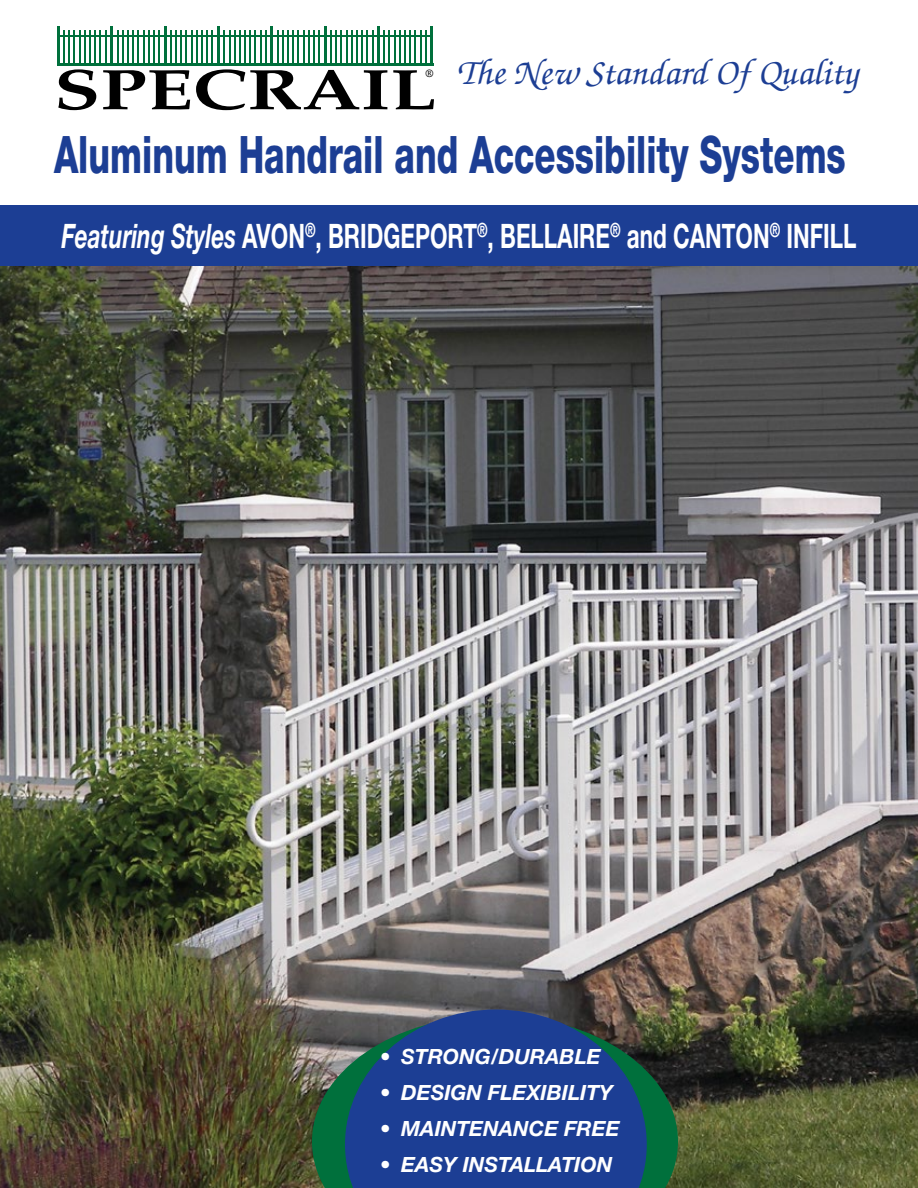
<style>
.page{position:relative;width:918px;height:1188px;background:#fff}
.page>*{position:absolute;margin:0;border:0;box-sizing:border-box;transform-origin:0 0}
.t1{font:700 57.15px "Palatino";color:#000;scale:1.32 1}
.t2{font:800 51.75px "Helvetica Neue";color:#1c3e94;scale:.67 1}
.t3{font:37.5px "Florence Script";color:#1c3e94}
.t4{font:700 33.75px "Helvetica Neue";color:#fff;scale:.67 1}
.t5{font:italic 700 21px "Helvetica Neue";color:#fff}
.t6{font:700 10.8px "Palatino";color:#000}
.s1{font-style:italic}
</style>
<div class="page">
<hr style="left:58px;top:63px;width:375px;height:3px;background:#00703c">
<hr style="left:58px;top:36px;width:374px;height:1px;background:#00703c">
<hr style="left:57px;top:26px;width:3px;height:40px;background:#00703c">
<hr style="left:110px;top:26px;width:3px;height:40px;background:#00703c">
<hr style="left:63px;top:30px;width:2px;height:34px;background:#00703c">
<hr style="left:69px;top:30px;width:1px;height:34px;background:#00703c">
<hr style="left:74px;top:30px;width:1px;height:34px;background:#00703c">
<hr style="left:79px;top:30px;width:1px;height:34px;background:#00703c">
<hr style="left:84px;top:30px;width:2px;height:34px;background:#00703c">
<hr style="left:89px;top:30px;width:2px;height:34px;background:#00703c">
<hr style="left:95px;top:30px;width:1px;height:34px;background:#00703c">
<hr style="left:100px;top:30px;width:1px;height:34px;background:#00703c">
<hr style="left:105px;top:30px;width:1px;height:34px;background:#00703c">
<hr style="left:164px;top:26px;width:2px;height:40px;background:#00703c">
<hr style="left:117px;top:30px;width:1px;height:34px;background:#00703c">
<hr style="left:122px;top:30px;width:1px;height:34px;background:#00703c">
<hr style="left:127px;top:30px;width:2px;height:34px;background:#00703c">
<hr style="left:132px;top:30px;width:2px;height:34px;background:#00703c">
<hr style="left:138px;top:30px;width:1px;height:34px;background:#00703c">
<hr style="left:143px;top:30px;width:1px;height:34px;background:#00703c">
<hr style="left:148px;top:30px;width:1px;height:34px;background:#00703c">
<hr style="left:153px;top:30px;width:2px;height:34px;background:#00703c">
<hr style="left:158px;top:30px;width:2px;height:34px;background:#00703c">
<hr style="left:217px;top:26px;width:3px;height:40px;background:#00703c">
<hr style="left:170px;top:30px;width:1px;height:34px;background:#00703c">
<hr style="left:175px;top:30px;width:2px;height:34px;background:#00703c">
<hr style="left:181px;top:30px;width:1px;height:34px;background:#00703c">
<hr style="left:186px;top:30px;width:1px;height:34px;background:#00703c">
<hr style="left:191px;top:30px;width:1px;height:34px;background:#00703c">
<hr style="left:196px;top:30px;width:1px;height:34px;background:#00703c">
<hr style="left:201px;top:30px;width:2px;height:34px;background:#00703c">
<hr style="left:207px;top:30px;width:1px;height:34px;background:#00703c">
<hr style="left:212px;top:30px;width:1px;height:34px;background:#00703c">
<hr style="left:270px;top:26px;width:3px;height:40px;background:#00703c">
<hr style="left:224px;top:30px;width:1px;height:34px;background:#00703c">
<hr style="left:229px;top:30px;width:1px;height:34px;background:#00703c">
<hr style="left:234px;top:30px;width:1px;height:34px;background:#00703c">
<hr style="left:239px;top:30px;width:2px;height:34px;background:#00703c">
<hr style="left:244px;top:30px;width:2px;height:34px;background:#00703c">
<hr style="left:250px;top:30px;width:1px;height:34px;background:#00703c">
<hr style="left:255px;top:30px;width:1px;height:34px;background:#00703c">
<hr style="left:260px;top:30px;width:1px;height:34px;background:#00703c">
<hr style="left:265px;top:30px;width:2px;height:34px;background:#00703c">
<hr style="left:324px;top:26px;width:2px;height:40px;background:#00703c">
<hr style="left:277px;top:30px;width:1px;height:34px;background:#00703c">
<hr style="left:282px;top:30px;width:1px;height:34px;background:#00703c">
<hr style="left:287px;top:30px;width:2px;height:34px;background:#00703c">
<hr style="left:293px;top:30px;width:1px;height:34px;background:#00703c">
<hr style="left:298px;top:30px;width:1px;height:34px;background:#00703c">
<hr style="left:303px;top:30px;width:1px;height:34px;background:#00703c">
<hr style="left:308px;top:30px;width:1px;height:34px;background:#00703c">
<hr style="left:313px;top:30px;width:2px;height:34px;background:#00703c">
<hr style="left:318px;top:30px;width:2px;height:34px;background:#00703c">
<hr style="left:377px;top:26px;width:3px;height:40px;background:#00703c">
<hr style="left:330px;top:30px;width:2px;height:34px;background:#00703c">
<hr style="left:336px;top:30px;width:1px;height:34px;background:#00703c">
<hr style="left:341px;top:30px;width:1px;height:34px;background:#00703c">
<hr style="left:346px;top:30px;width:1px;height:34px;background:#00703c">
<hr style="left:351px;top:30px;width:1px;height:34px;background:#00703c">
<hr style="left:356px;top:30px;width:2px;height:34px;background:#00703c">
<hr style="left:362px;top:30px;width:1px;height:34px;background:#00703c">
<hr style="left:367px;top:30px;width:1px;height:34px;background:#00703c">
<hr style="left:372px;top:30px;width:1px;height:34px;background:#00703c">
<hr style="left:430px;top:26px;width:3px;height:40px;background:#00703c">
<hr style="left:384px;top:30px;width:1px;height:34px;background:#00703c">
<hr style="left:389px;top:30px;width:1px;height:34px;background:#00703c">
<hr style="left:394px;top:30px;width:1px;height:34px;background:#00703c">
<hr style="left:399px;top:30px;width:1px;height:34px;background:#00703c">
<hr style="left:404px;top:30px;width:2px;height:34px;background:#00703c">
<hr style="left:410px;top:30px;width:1px;height:34px;background:#00703c">
<hr style="left:415px;top:30px;width:1px;height:34px;background:#00703c">
<hr style="left:420px;top:30px;width:1px;height:34px;background:#00703c">
<hr style="left:425px;top:30px;width:1px;height:34px;background:#00703c">
<div style="left:0;top:206px;width:918px;height:66px;background:#1c3e94"></div>
<img style="left:0;top:266px;width:918px;height:922px">
<svg style="left:312px;top:1016px;width:366px;height:172px;background:#286241"></svg>
<svg style="left:345px;top:1010px;width:302px;height:178px;background:#214388"></svg>
<p class="t6" style="left:426px;top:67px;width:10px">®</p>
<h3 class="t3" style="left:457px;top:53px;width:403px">The New Standard Of Quality</h3>
<h1 class="t1" style="left:54px;top:56px;width:291px">SPECRAIL</h1>
<h2 class="t2" style="left:54px;top:124px;width:1183px">Aluminum Handrail and Accessibility Systems</h2>
<h3 class="t4" style="left:61px;top:215px;width:1188px"><span class="s1">Featuring Styles</span> AVON<sup>®</sup>, BRIDGEPORT<sup>®</sup>, BELLAIRE<sup>®</sup> and CANTON<sup>®</sup> INFILL</h3>
<p class="t5" style="left:380px;top:1044px;width:222px">• STRONG/DURABLE</p>
<p class="t5" style="left:380px;top:1080px;width:234px">• DESIGN FLEXIBILITY</p>
<p class="t5" style="left:380px;top:1116px;width:241px">• MAINTENANCE FREE</p>
<p class="t5" style="left:380px;top:1152px;width:234px">• EASY INSTALLATION</p>
</div>
